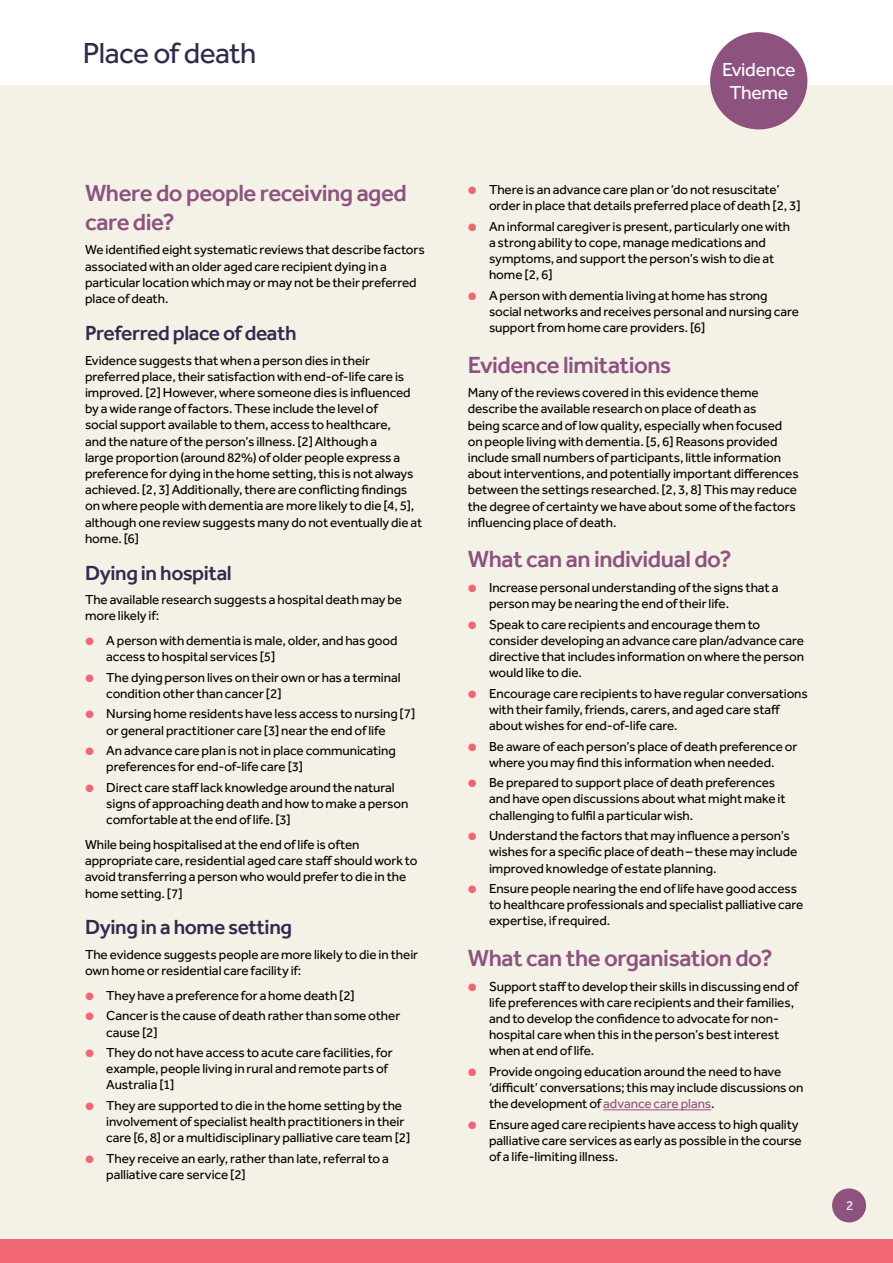
<style>
.page{position:relative;width:893px;height:1263px;background:#fff}
.page>*{position:absolute;margin:0;border:0;box-sizing:border-box;transform-origin:0 0}
.t1{font:30px "Effra";letter-spacing:-.025em;color:#302a4b}
.Sub_Heading__H2{font:500 24px/28.8px "Effra";letter-spacing:-.02em;color:#8d527f}
.Sub_Sub_Heading__H3{font:500 21px "Effra";letter-spacing:-.02em;color:#302b4c}
.t2{font:19.5px/22.5px "Effra";letter-spacing:-.015em;color:#fff;text-align:center}
.Paragraph__P{font:13.5px/16.2px "Effra";letter-spacing:-.005em;color:#000}
.t3{font:13.5px "Effra";color:#fff}
.s1{color:#f16674}
.s2{color:#8e527f}
</style>
<div class="page">
<div style="left:0;top:85px;width:893px;height:1178px;background:#f4f1e6"></div>
<div style="left:0;top:1239px;width:893px;height:24px;background:#f16674"></div>
<div style="left:710px;top:32px;width:97px;height:97px;background:#8e527f;border-radius:50%"></div>
<div style="left:832px;top:1188px;width:34px;height:34px;background:#8e527f;border-radius:50%"></div>
<hr style="left:603px;top:1109px;width:108px;height:1px;background:#8e527f">
<h1 class="t1" style="left:83px;top:35px;width:175px">Place of death</h1>
<h2 class="Sub_Heading__H2" style="left:85px;top:178px;width:323px">Where do people receiving aged care die?</h2>
<p class="Paragraph__P" style="left:85px;top:242px;width:341px">We identified eight systematic reviews that describe factors associated with an older aged care recipient dying in a particular location which may or may not be their preferred place of death.</p>
<h3 class="Sub_Sub_Heading__H3" style="left:85px;top:320px;width:213px">Preferred place of death</h3>
<p class="Paragraph__P" style="left:85px;top:352px;width:339px">Evidence suggests that when a person dies in their preferred place, their satisfaction with end-of-life care is improved. [2] However, where someone dies is influenced by a wide range of factors. These include the level of<br>social support available to them, access to healthcare,<br>and the nature of the person’s illness. [2] Although a<br>large proportion (around 82%) of older people express a preference for dying in the home setting, this is not always achieved. [2, 3] Additionally, there are conflicting findings on where people with dementia are more likely to die [4, 5], although one review suggests many do not eventually die at home. [6]</p>
<h3 class="Sub_Sub_Heading__H3" style="left:85px;top:560px;width:148px">Dying in hospital</h3>
<p class="Paragraph__P" style="left:85px;top:591px;width:318px">The available research suggests a hospital death may be more likely if:</p>
<p class="Paragraph__P" style="left:106px;top:632px;width:293px;text-indent:-21px"><span class="s1">●</span> A person with dementia is male, older, and has good access to hospital services [5]</p>
<p class="Paragraph__P" style="left:106px;top:669px;width:296px;text-indent:-21px"><span class="s1">●</span> The dying person lives on their own or has a terminal condition other than cancer [2]</p>
<p class="Paragraph__P" style="left:106px;top:706px;width:311px;text-indent:-21px"><span class="s1">●</span> Nursing home residents have less access to nursing [7] or general practitioner care [3] near the end of life</p>
<p class="Paragraph__P" style="left:106px;top:742px;width:291px;text-indent:-21px"><span class="s1">●</span> An advance care plan is not in place communicating preferences for end-of-life care [3]</p>
<p class="Paragraph__P" style="left:106px;top:779px;width:304px;text-indent:-21px"><span class="s1">●</span> Direct care staff lack knowledge around the natural signs of approaching death and how to make a person comfortable at the end of life. [3]</p>
<p class="Paragraph__P" style="left:85px;top:836px;width:334px">While being hospitalised at the end of life is often appropriate care, residential aged care staff should work to avoid transferring a person who would prefer to die in the home setting. [7]</p>
<h3 class="Sub_Sub_Heading__H3" style="left:85px;top:915px;width:209px">Dying in a home setting</h3>
<p class="Paragraph__P" style="left:85px;top:946px;width:335px">The evidence suggests people are more likely to die in their own home or residential care facility if:</p>
<p class="Paragraph__P" style="left:85px;top:987px;width:271px"><span class="s1">●</span> They have a preference for a home death [2]</p>
<p class="Paragraph__P" style="left:106px;top:1008px;width:296px;text-indent:-21px"><span class="s1">●</span> Cancer is the cause of death rather than some other cause [2]</p>
<p class="Paragraph__P" style="left:106px;top:1044px;width:288px;text-indent:-21px"><span class="s1">●</span> They do not have access to acute care facilities, for example, people living in rural and remote parts of<br>Australia [1]</p>
<p class="Paragraph__P" style="left:106px;top:1097px;width:305px;text-indent:-21px"><span class="s1">●</span> They are supported to die in the home setting by the involvement of specialist health practitioners in their care [6, 8] or a multidisciplinary palliative care team [2]</p>
<p class="Paragraph__P" style="left:106px;top:1150px;width:284px;text-indent:-21px"><span class="s1">●</span> They receive an early, rather than late, referral to a palliative care service [2]</p>
<h3 class="t2" style="left:722px;top:58px;width:75px">Evidence<br>Theme</h3>
<p class="Paragraph__P" style="left:489px;top:181px;width:313px;text-indent:-21px"><span class="s1">●</span> There is an advance care plan or ‘do not resuscitate’ order in place that details preferred place of death [2, 3]</p>
<p class="Paragraph__P" style="left:489px;top:218px;width:303px;text-indent:-21px"><span class="s1">●</span> An informal caregiver is present, particularly one with a strong ability to cope, manage medications and symptoms, and support the person’s wish to die at home [2, 6]</p>
<p class="Paragraph__P" style="left:489px;top:287px;width:312px;text-indent:-21px"><span class="s1">●</span> A person with dementia living at home has strong social networks and receives personal and nursing care support from home care providers. [6]</p>
<h2 class="Sub_Heading__H2" style="left:468px;top:350px;width:205px">Evidence limitations</h2>
<p class="Paragraph__P" style="left:468px;top:384px;width:332px">Many of the reviews covered in this evidence theme describe the available research on place of death as<br>being scarce and of low quality, especially when focused on people living with dementia. [5, 6] Reasons provided include small numbers of participants, little information about interventions, and potentially important differences between the settings researched. [2, 3, 8] This may reduce the degree of certainty we have about some of the factors influencing place of death.</p>
<h2 class="Sub_Heading__H2" style="left:468px;top:545px;width:265px">What can an individual do?</h2>
<p class="Paragraph__P" style="left:489px;top:579px;width:291px;text-indent:-21px"><span class="s1">●</span> Increase personal understanding of the signs that a person may be nearing the end of their life.</p>
<p class="Paragraph__P" style="left:489px;top:616px;width:317px;text-indent:-21px"><span class="s1">●</span> Speak to care recipients and encourage them to consider developing an advance care plan/advance care directive that includes information on where the person would like to die.</p>
<p class="Paragraph__P" style="left:489px;top:685px;width:320px;text-indent:-21px"><span class="s1">●</span> Encourage care recipients to have regular conversations with their family, friends, carers, and aged care staff about wishes for end-of-life care.</p>
<p class="Paragraph__P" style="left:468px;top:738px;width:331px;text-align:center"><span class="s1">●</span> Be aware of each person’s place of death preference or where you may find this information when needed.</p>
<p class="Paragraph__P" style="left:489px;top:774px;width:298px;text-indent:-21px"><span class="s1">●</span> Be prepared to support place of death preferences and have open discussions about what might make it challenging to fulfil a particular wish.</p>
<p class="Paragraph__P" style="left:489px;top:827px;width:310px;text-indent:-21px"><span class="s1">●</span> Understand the factors that may influence a person’s wishes for a specific place of death – these may include improved knowledge of estate planning.</p>
<p class="Paragraph__P" style="left:489px;top:880px;width:316px;text-indent:-21px"><span class="s1">●</span> Ensure people nearing the end of life have good access to healthcare professionals and specialist palliative care expertise, if required.</p>
<h2 class="Sub_Heading__H2" style="left:468px;top:943px;width:306px">What can the organisation do?</h2>
<p class="Paragraph__P" style="left:489px;top:978px;width:311px;text-indent:-21px"><span class="s1">●</span> Support staff to develop their skills in discussing end of life preferences with care recipients and their families, and to develop the confidence to advocate for non&shy;hospital care when this in the person’s best interest when at end of life.</p>
<p class="Paragraph__P" style="left:489px;top:1063px;width:316px;text-indent:-21px"><span class="s1">●</span> Provide ongoing education around the need to have ‘difficult’ conversations; this may include discussions on the development of <span class="s2">advance care plans</span>.</p>
<p class="Paragraph__P" style="left:489px;top:1116px;width:314px;text-indent:-21px"><span class="s1">●</span> Ensure aged care recipients have access to high quality palliative care services as early as possible in the course of a life-limiting illness.</p>
<p class="t3" style="left:846px;top:1198px;width:9px">2</p>
</div>
